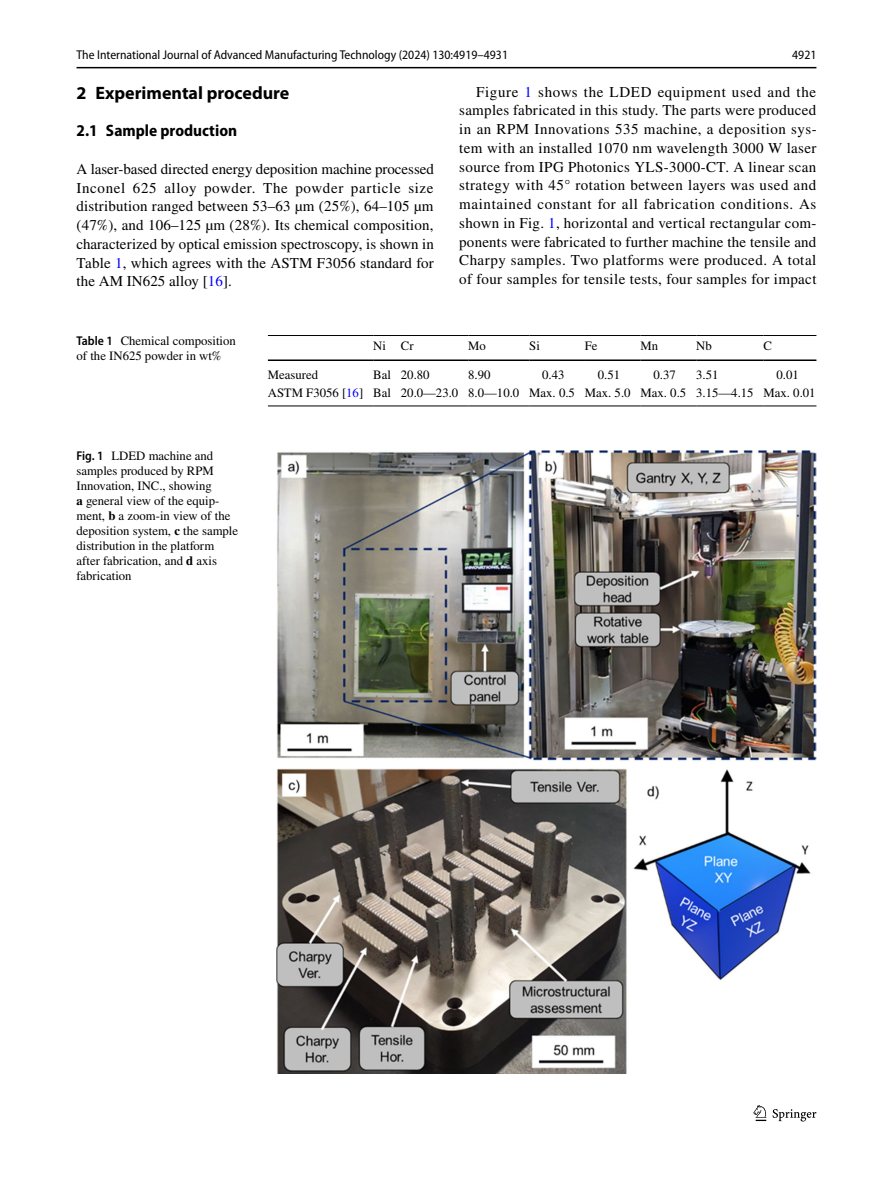
<style>
.page{position:relative;width:893px;height:1187px;background:#fff}
.page>*{position:absolute;margin:0;border:0;box-sizing:border-box;transform-origin:0 0}
.t1{font:700 18px "Myriad Pro";color:#000}
.t2{font:700 semi-condensed 16.5px "Myriad Pro";color:#000}
.t3{font:15px/18.8px "STIX";letter-spacing:.015em;color:#000;text-align:justify}
.t4{font:12.75px/15px "STIX";color:#000}
.t5{font:semi-condensed 12.75px "Myriad Pro";color:#000}
.s1{color:#00f}
.s2{font-family:"Myriad Pro";font-weight:600;font-stretch:semi-condensed}
.s3{font-weight:700}
</style>
<div class="page">
<hr style="left:77px;top:67px;width:739px;height:1px;background:#000">
<svg style="left:753px;top:1105px;width:13px;height:15px"></svg>
<svg style="left:773px;top:1109px;width:43px;height:12px"></svg>
<hr style="left:268px;top:335px;width:105px;height:1px;background:#000">
<hr style="left:268px;top:359px;width:105px;height:2px;background:#000">
<svg style="left:373px;top:335px;width:28px;height:1px"></svg>
<hr style="left:373px;top:359px;width:28px;height:2px;background:#000">
<hr style="left:401px;top:335px;width:67px;height:1px;background:#000">
<hr style="left:401px;top:359px;width:67px;height:2px;background:#000">
<hr style="left:468px;top:335px;width:61px;height:1px;background:#000">
<hr style="left:468px;top:359px;width:61px;height:2px;background:#000">
<hr style="left:529px;top:335px;width:56px;height:1px;background:#000">
<hr style="left:529px;top:359px;width:56px;height:2px;background:#000">
<hr style="left:585px;top:335px;width:56px;height:1px;background:#000">
<hr style="left:585px;top:359px;width:56px;height:2px;background:#000">
<hr style="left:641px;top:335px;width:55px;height:1px;background:#000">
<hr style="left:641px;top:359px;width:55px;height:2px;background:#000">
<hr style="left:696px;top:335px;width:68px;height:1px;background:#000">
<hr style="left:696px;top:359px;width:68px;height:2px;background:#000">
<hr style="left:764px;top:335px;width:52px;height:1px;background:#000">
<hr style="left:764px;top:359px;width:52px;height:2px;background:#000">
<hr style="left:268px;top:405px;width:105px;height:1px;background:#000">
<svg style="left:373px;top:405px;width:28px;height:1px"></svg>
<hr style="left:401px;top:405px;width:67px;height:1px;background:#000">
<hr style="left:468px;top:405px;width:61px;height:1px;background:#000">
<hr style="left:529px;top:405px;width:56px;height:1px;background:#000">
<hr style="left:585px;top:405px;width:56px;height:1px;background:#000">
<hr style="left:641px;top:405px;width:55px;height:1px;background:#000">
<hr style="left:696px;top:405px;width:68px;height:1px;background:#000">
<hr style="left:764px;top:405px;width:52px;height:1px;background:#000">
<img style="left:276px;top:450px;width:540px;height:623px">
<p class="t5" style="left:77px;top:48px;width:433px">The International Journal of Advanced Manufacturing Technology (2024) 130:4919–4931</p>
<p class="t5" style="left:792px;top:48px;width:26px">4921</p>
<p class="t1" style="left:77px;top:81px;width:214px">2 Experimental procedure</p>
<p class="t2" style="left:77px;top:122px;width:162px">2.1 Sample production</p>
<p class="t3" style="left:77px;top:160px;width:359px">A laser-based directed energy deposition machine processed Inconel 625 alloy powder. The powder particle size distribution ranged between 53–63 µm (25%), 64–105 µm (47%), and 106–125 µm (28%). Its chemical composition, characterized by optical emission spectroscopy, is shown in Table <span class="s1">1</span>, which agrees with the ASTM F3056 standard for the AM IN625 alloy [<span class="s1">16</span>].</p>
<p class="t3" style="left:459px;top:83px;width:359px;text-indent:17px">Figure <span class="s1">1</span> shows the LDED equipment used and the samples fabricated in this study. The parts were produced in an RPM Innovations 535 machine, a deposition sys&shy;tem with an installed 1070 nm wavelength 3000 W laser source from IPG Photonics YLS-3000-CT. A linear scan strategy with 45° rotation between layers was used and maintained constant for all fabrication conditions. As shown in Fig. <span class="s1">1</span>, horizontal and vertical rectangular com&shy;ponents were fabricated to further machine the tensile and Charpy samples. Two platforms were produced. A total of four samples for tensile tests, four samples for impact</p>
<p class="t4" style="left:77px;top:334px;width:161px"><span class="s2">Table 1</span> Chemical composition of the IN625 powder in wt%</p>
<p class="t4" style="left:373px;top:339px;width:42px">Ni Cr</p>
<p class="t4" style="left:468px;top:339px;width:19px">Mo</p>
<p class="t4" style="left:529px;top:339px;width:12px">Si</p>
<p class="t4" style="left:585px;top:339px;width:14px">Fe</p>
<p class="t4" style="left:641px;top:339px;width:19px">Mn</p>
<p class="t4" style="left:696px;top:339px;width:17px">Nb</p>
<p class="t4" style="left:764px;top:339px;width:10px">C</p>
<p class="t4" style="left:268px;top:367px;width:52px">Measured</p>
<p class="t4" style="left:373px;top:367px;width:58px">Bal 20.80</p>
<p class="t4" style="left:468px;top:367px;width:24px">8.90</p>
<p class="t4" style="left:542px;top:367px;width:24px">0.43</p>
<p class="t4" style="left:598px;top:367px;width:24px">0.51</p>
<p class="t4" style="left:654px;top:367px;width:24px">0.37</p>
<p class="t4" style="left:696px;top:367px;width:24px">3.51</p>
<p class="t4" style="left:268px;top:366px;width:549px;line-height:18.8px;text-indent:509px">0.01<br>ASTM F3056 [<span class="s1">16</span>] Bal 20.0—23.0 8.0—10.0 Max. 0.5 Max. 5.0 Max. 0.5 3.15—4.15 Max. 0.01</p>
<p class="t4" style="left:76px;top:448px;width:163px"><span class="s2">Fig. 1</span> LDED machine and samples produced by RPM<br>Innovation, INC., showing<br><span class="s3">a</span> general view of the equip&shy;ment, <span class="s3">b</span> a zoom-in view of the deposition system, <span class="s3">c</span> the sample distribution in the platform after fabrication, and <span class="s3">d</span> axis fabrication</p>
</div>
